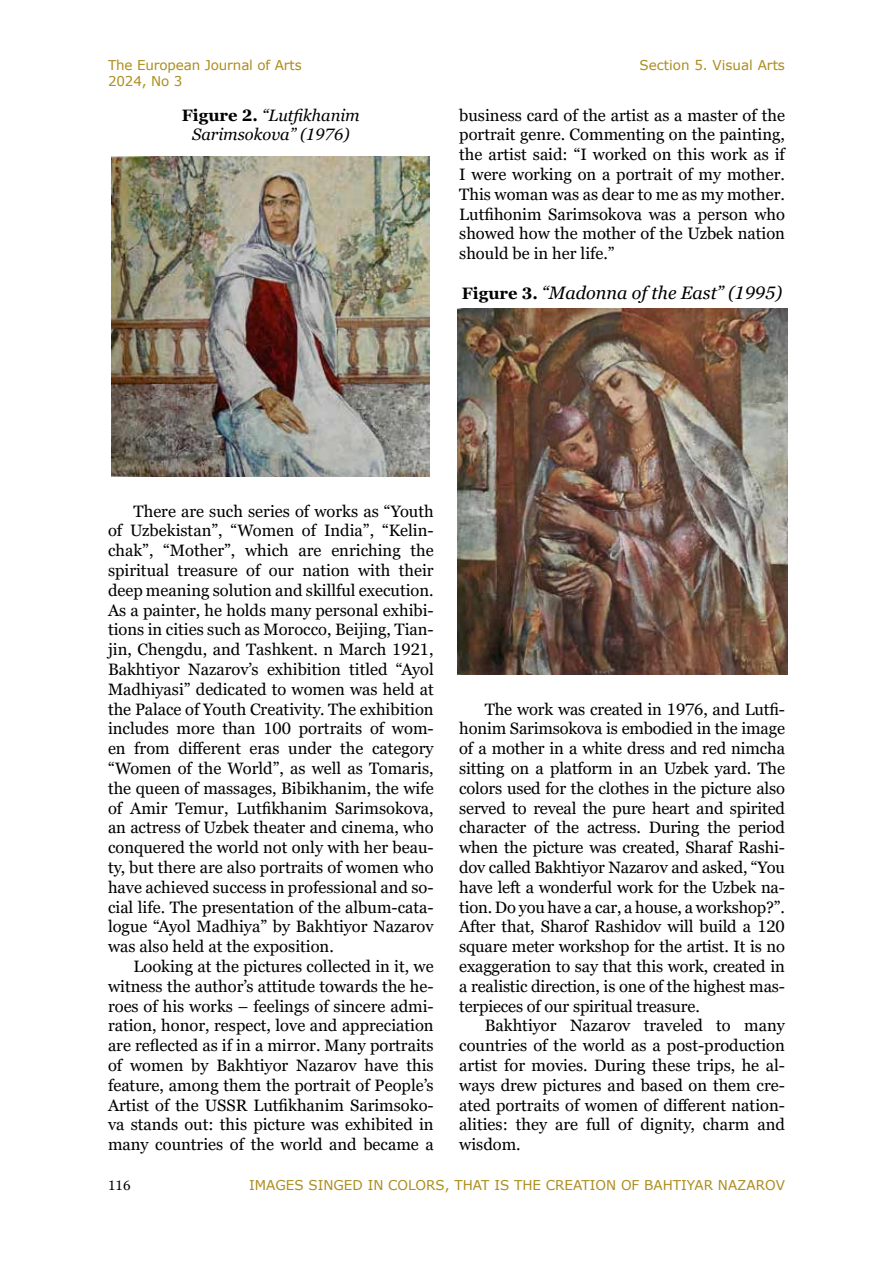
<style>
.page{position:relative;width:893px;height:1263px;background:#fff}
.page>*{position:absolute;margin:0;border:0;box-sizing:border-box;transform-origin:0 0}
.t1{font:italic 18px "Georgia Pro";color:#000}
.t2{font:16.5px/19.8px "Georgia Pro";color:#000;text-align:justify}
.t3{font:italic 16.5px/19.8px "Georgia Pro";color:#000;text-align:center}
.t4{font:13.5px/16.2px "Verdana";color:#ac8d1e}
.t5{font:13.5px "Georgia Pro";color:#000}
.s1{font-weight:700;font-style:normal}
.s2{font-weight:700;font-style:normal;font-size:16.5px}
</style>
<div class="page">
<img style="left:112px;top:156px;width:318px;height:321px">
<img style="left:457px;top:308px;width:330px;height:367px">
<p class="t4" style="left:108px;top:57px;width:195px">The European Journal of Arts<br>2024, No 3</p>
<p class="t3" style="left:182px;top:106px;width:179px"><span class="s1">Figure 2.</span> “Lutfikhanim<br>Sarimsokova” (1976)</p>
<p class="t4" style="left:639px;top:57px;width:147px">Section 5. Visual Arts</p>
<p class="t2" style="left:459px;top:106px;width:327px">business card of the artist as a master of the portrait genre. Commenting on the painting, the artist said: “I worked on this work as if I were working on a portrait of my mother.<br>This woman was as dear to me as my mother.<br>Lutfihonim Sarimsokova was a person who showed how the mother of the Uzbek nation should be in her life.”</p>
<p class="t1" style="left:462px;top:282px;width:322px"><span class="s2">Figure 3.</span> “Madonna of the East” (1995)</p>
<p class="t2" style="left:108px;top:502px;width:327px;text-indent:26px">There are such series of works as “Youth of Uzbekistan”, “Women of India”, “Kelin&shy;chak”, “Mother”, which are enriching the spiritual treasure of our nation with their deep meaning solution and skillful execution.<br>As a painter, he holds many personal exhibi&shy;tions in cities such as Morocco, Beijing, Tian&shy;jin, Chengdu, and Tashkent. n March 1921, Bakhtiyor Nazarov’s exhibition titled “Ayol Madhiyasi” dedicated to women was held at the Palace of Youth Creativity. The exhibition includes more than 100 portraits of wom&shy;en from different eras under the category “Women of the World”, as well as Tomaris, the queen of massages, Bibikhanim, the wife of Amir Temur, Lutfikhanim Sarimsokova, an actress of Uzbek theater and cinema, who conquered the world not only with her beau&shy;ty, but there are also portraits of women who have achieved success in professional and so&shy;cial life. The presentation of the album-cata&shy;logue “Ayol Madhiya” by Bakhtiyor Nazarov was also held at the exposition.</p>
<p class="t2" style="left:108px;top:957px;width:327px;text-indent:26px">Looking at the pictures collected in it, we witness the author’s attitude towards the he&shy;roes of his works – feelings of sincere admi&shy;ration, honor, respect, love and appreciation are reflected as if in a mirror. Many portraits of women by Bakhtiyor Nazarov have this feature, among them the portrait of People’s Artist of the USSR Lutfikhanim Sarimsoko&shy;va stands out: this picture was exhibited in many countries of the world and became a</p>
<p class="t2" style="left:459px;top:700px;width:327px;text-indent:26px">The work was created in 1976, and Lutfi&shy;honim Sarimsokova is embodied in the image of a mother in a white dress and red nimcha sitting on a platform in an Uzbek yard. The colors used for the clothes in the picture also served to reveal the pure heart and spirited character of the actress. During the period when the picture was created, Sharaf Rashi&shy;dov called Bakhtiyor Nazarov and asked, “You have left a wonderful work for the Uzbek na&shy;tion. Do you have a car, a house, a workshop?”.<br>After that, Sharof Rashidov will build a 120 square meter workshop for the artist. It is no exaggeration to say that this work, created in a realistic direction, is one of the highest mas&shy;terpieces of our spiritual treasure.</p>
<p class="t2" style="left:459px;top:1016px;width:327px;text-indent:26px">Bakhtiyor Nazarov traveled to many countries of the world as a post-production artist for movies. During these trips, he al&shy;ways drew pictures and based on them cre&shy;ated portraits of women of different nation&shy;alities: they are full of dignity, charm and wisdom.</p>
<p class="t5" style="left:108px;top:1178px;width:24px">116</p>
<p class="t4" style="left:249px;top:1177px;width:537px">IMAGES SINGED IN COLORS, THAT IS THE CREATION OF BAHTIYAR NAZAROV</p>
</div>
